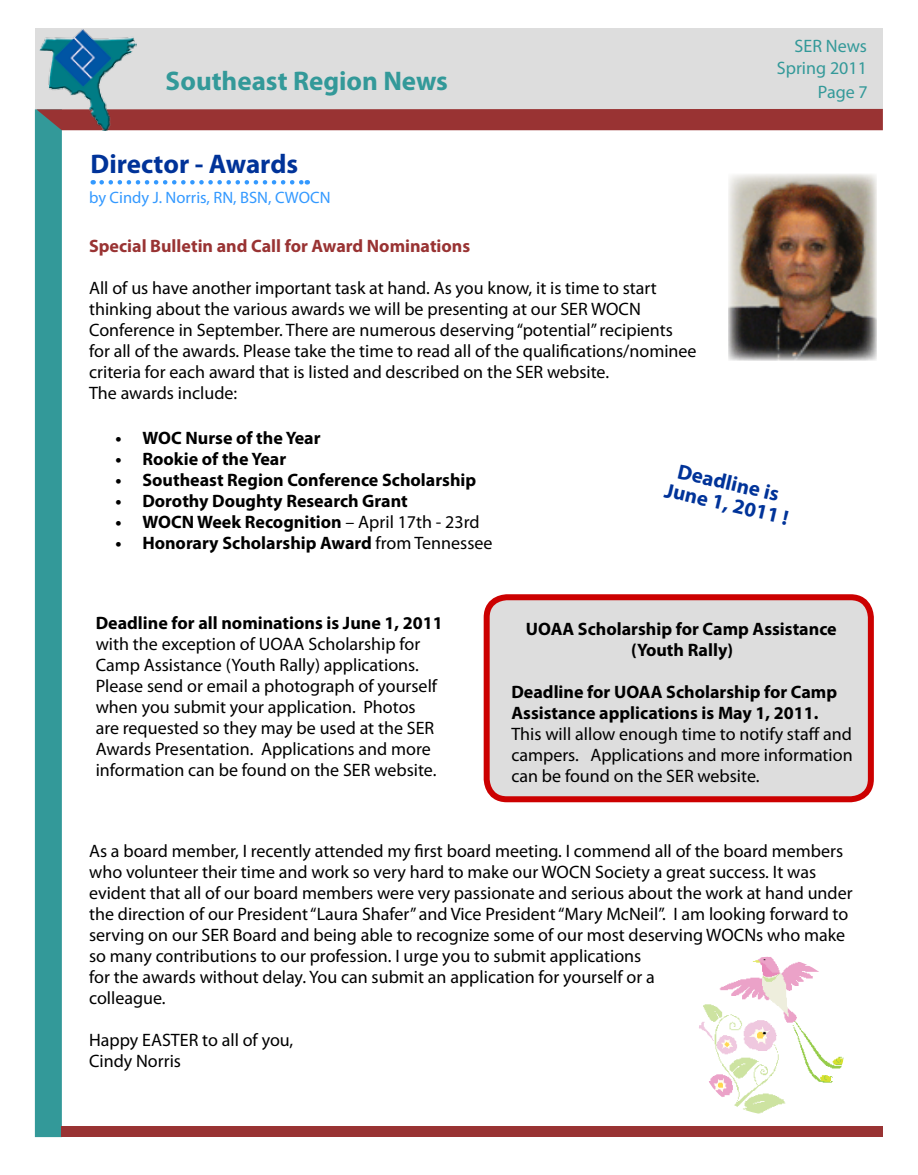
<style>
.page{position:relative;width:918px;height:1175px;background:#fff}
.page>*{position:absolute;margin:0;border:0;box-sizing:border-box;transform-origin:0 0}
.t1{font:700 27px "Myriad Pro";color:#399}
.t2{font:700 27px "Myriad Pro";color:#039}
.t3{font:700 21px/21px "Myriad Pro";color:#039;text-align:center}
.t4{font:18px/21px "Myriad Pro";color:#000}
.t5{font:700 18px/21px "Myriad Pro";color:#000;text-align:center}
.t6{font:700 18px "Myriad Pro";color:#933}
.t7{font:18px/21.6px "Myriad Pro";color:#399;text-align:right}
.t8{font:16.5px "Myriad Pro";color:#39f}
.s1{font-weight:400}
</style>
<div class="page">
<div style="left:35px;top:28px;width:848px;height:81px;background:#ddd"></div>
<div style="left:35px;top:109px;width:27px;height:1028px;background:#399"></div>
<div style="left:36px;top:109px;width:847px;height:21px;background:#933"></div>
<img style="left:40px;top:30px;width:97px;height:100px">
<div style="left:62px;top:1126px;width:821px;height:11px;background:#933"></div>
<svg style="left:102px;top:180px;width:206px;height:4px"></svg>
<img style="left:728px;top:174px;width:149px;height:186px">
<div style="left:487px;top:597px;width:384px;height:202px;background:#ddd;border-radius:20px"></div>
<div style="left:484px;top:594px;width:390px;height:208px;border:6px solid #c00;border-radius:20px"></div>
<img style="left:699px;top:956px;width:145px;height:158px">
<h1 class="t1" style="left:166px;top:63px;width:284px">Southeast Region News</h1>
<h1 class="t2" style="left:90px;top:147px;width:209px">Director - Awards</h1>
<p class="t8" style="left:89px;top:188px;width:243px">by Cindy J. Norris, RN, BSN, CWOCN</p>
<p class="t7" style="left:777px;top:35px;width:92px">SER News<br>Spring 2011</p>
<p class="t7" style="left:818px;top:81px;width:51px">Page 7</p>
<p class="t6" style="left:89px;top:234px;width:383px">Special Bulletin and Call for Award Nominations</p>
<p class="t4" style="left:89px;top:277px;width:609px">All of us have another important task at hand. As you know, it is time to start thinking about the various awards we will be presenting at our SER WOCN Conference in September. There are numerous deserving “potential” recipients for all of the awards. Please take the time to read all of the qualifications/nominee criteria for each award that is listed and described on the SER website.<br>The awards include:</p>
<p class="t5" style="left:115px;top:427px;width:207px">• WOC Nurse of the Year</p>
<p class="t5" style="left:115px;top:448px;width:172px">• Rookie of the Year</p>
<p class="t5" style="left:115px;top:469px;width:362px">• Southeast Region Conference Scholarship</p>
<p class="t5" style="left:115px;top:490px;width:294px">• Dorothy Doughty Research Grant</p>
<p class="t5" style="left:115px;top:511px;width:366px">• WOCN Week Recognition <span class="s1">– April 17th - 23rd</span></p>
<p class="t5" style="left:115px;top:532px;width:379px">• Honorary Scholarship Award <span class="s1">from Tennessee</span></p>
<p class="t3" style="left:672px;top:458px;width:128px;rotate:13deg">Deadline is<br>June 1, 2011 !</p>
<p class="t5" style="left:96px;top:612px;width:349px">Deadline for all nominations is June 1, 2011</p>
<p class="t4" style="left:96px;top:633px;width:343px">with the exception of UOAA Scholarship for Camp Assistance (Youth Rally) applications.<br>Please send or email a photograph of yourself when you submit your application. Photos are requested so they may be used at the SER Awards Presentation. Applications and more information can be found on the SER website.</p>
<p class="t5" style="left:526px;top:617px;width:312px">UOAA Scholarship for Camp Assistance (Youth Rally)</p>
<p class="t5" style="left:511px;top:680px;width:327px;text-align:left">Deadline for UOAA Scholarship for Camp<br>Assistance applications is May 1, 2011.</p>
<p class="t4" style="left:511px;top:723px;width:343px;text-align:justify">This will allow enough time to notify staff and campers. Applications and more information can be found on the SER website.</p>
<p class="t4" style="left:89px;top:840px;width:765px">As a board member, I recently attended my first board meeting. I commend all of the board members who volunteer their time and work so very hard to make our WOCN Society a great success. It was evident that all of our board members were very passionate and serious about the work at hand under the direction of our President “Laura Shafer” and Vice President “Mary McNeil”. I am looking forward to serving on our SER Board and being able to recognize some of our most deserving WOCNs who make so many contributions to our profession. I urge you to submit applications<br>for the awards without delay. You can submit an application for yourself or a<br>colleague.</p>
<p class="t4" style="left:89px;top:1029px;width:206px">Happy EASTER to all of you,<br>Cindy Norris</p>
</div>
